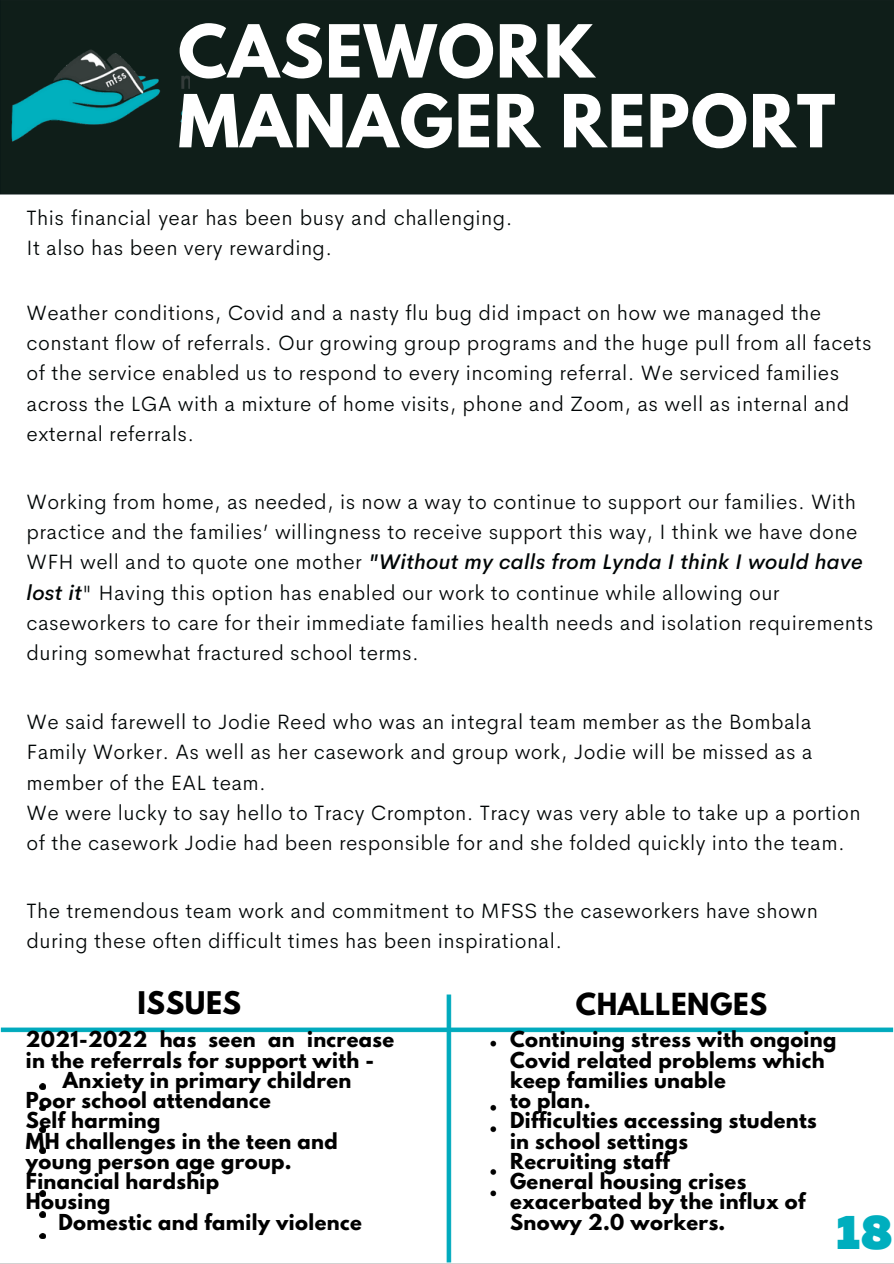
<style>
.page{position:relative;width:894px;height:1264px;background:#fff}
.page>*{position:absolute;margin:0;border:0;box-sizing:border-box;transform-origin:0 0}
.t1{font:700 64.65px/69.8px "League Spartan";letter-spacing:.02em;color:#fff}
.t2{font:900 48.6px "Muller";color:#00aebe}
.t3{font:700 27.6px "League Spartan";letter-spacing:.02em;color:#000}
.t4{font:700 27px "League Spartan";letter-spacing:.02em;color:#000}
.t5{font:300 21px/30.3px "Cerebri Sans";letter-spacing:.02em;color:#000505}
.t6{font:700 19.5px/20.2px "League Spartan";letter-spacing:.02em;color:#000}
.s1{font-weight:500;font-style:italic}
</style>
<div class="page">
<div style="left:0;top:0;width:893px;height:195px;background:#0f1e19"></div>
<img style="left:0;top:16px;width:189px;height:162px">
<img style="left:0;top:994px;width:893px;height:269px">
<p class="t1" style="left:178px;top:25px;width:658px">CASEWORK<br>MANAGER REPORT</p>
<p class="t5" style="left:27px;top:202px;width:487px">This financial year has been busy and challenging.<br>It also has been very rewarding.</p>
<p class="t5" style="left:27px;top:297px;width:846px">Weather conditions, Covid and a nasty flu bug did impact on how we managed the constant flow of referrals. Our growing group programs and the huge pull from all facets of the service enabled us to respond to every incoming referral. We serviced families across the LGA with a mixture of home visits, phone and Zoom, as well as internal and external referrals.</p>
<p class="t5" style="left:27px;top:486px;width:848px">Working from home, as needed, is now a way to continue to support our families. With practice and the families’ willingness to receive support this way, I think we have done WFH well and to quote one mother <span class="s1">"Without my calls from Lynda I think I would have lost it</span>" Having this option has enabled our work to continue while allowing our caseworkers to care for their immediate families health needs and isolation requirements during somewhat fractured school terms.</p>
<p class="t5" style="left:27px;top:706px;width:787px;text-align:justify">We said farewell to Jodie Reed who was an integral team member as the Bombala Family Worker. As well as her casework and group work, Jodie will be missed as a member of the EAL team.</p>
<p class="t5" style="left:27px;top:797px;width:835px">We were lucky to say hello to Tracy Crompton. Tracy was very able to take up a portion of the casework Jodie had been responsible for and she folded quickly into the team.</p>
<h1 class="t5" style="left:27px;top:895px;width:792px">The tremendous team work and commitment to MFSS the caseworkers have shown during these often difficult times has been inspirational.</h1>
<p class="t3" style="left:137px;top:989px;width:105px">ISSUES</p>
<p class="t6" style="left:26px;top:1031px;width:370px">2021-2022 has seen an increase</p>
<p class="t6" style="left:26px;top:1052px;width:349px">in the referrals for support with -</p>
<p class="t6" style="left:63px;top:1072px;width:290px">Anxiety in primary children</p>
<p class="t6" style="left:26px;top:1092px;width:246px">Poor school attendance</p>
<p class="t6" style="left:26px;top:1112px;width:136px">Self harming</p>
<p class="t6" style="left:26px;top:1133px;width:313px">MH challenges in the teen and</p>
<p class="t6" style="left:26px;top:1153px;width:267px">young person age group.</p>
<p class="t6" style="left:26px;top:1173px;width:195px">Financial hardship</p>
<p class="t6" style="left:26px;top:1193px;width:86px">Housing</p>
<p class="t6" style="left:58px;top:1214px;width:305px">Domestic and family violence</p>
<h3 class="t4" style="left:575px;top:990px;width:193px">CHALLENGES</h3>
<h2 class="t6" style="left:510px;top:1031px;width:328px">Continuing stress with ongoing<br>Covid related problems which keep families unable<br>to plan.<br>Difficulties accessing students in school settings<br>Recruiting staff<br>General housing crises exacerbated by the influx of<br>Snowy 2.0 workers.</h2>
<p class="t2" style="left:835px;top:1211px;width:58px">18</p>
</div>
